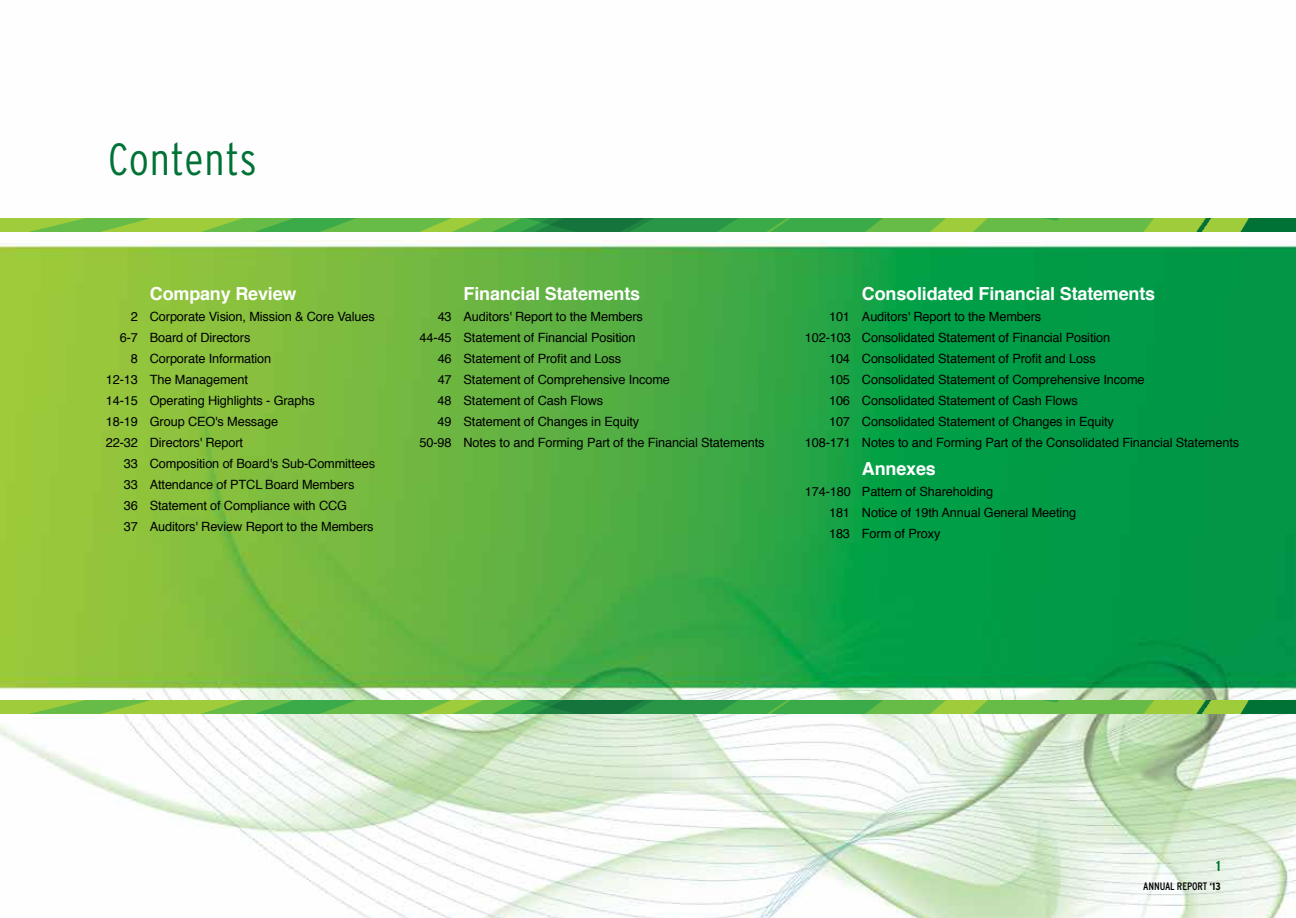
<style>
.page{position:relative;width:1296px;height:918px;background:#fff}
.page>*{position:absolute;margin:0;border:0;box-sizing:border-box;transform-origin:0 0}
.t1{font:300 condensed 45px "Interstate";letter-spacing:.02em;color:#007236}
.t2{font:700 18px "Helvetica";letter-spacing:-.01em;color:#fff}
.t3{font:700 condensed 14.4px "Interstate";color:#007236}
.t4{font:12.75px/21px "Helvetica";letter-spacing:-.01em;color:#000}
.t5{font:condensed 10.8px "Interstate";letter-spacing:-.01em;color:#000}
.s1{font-weight:700;font-size:10.5px}
</style>
<div class="page">
<img style="left:0;top:240px;width:1296px;height:678px">
<img style="left:0;top:700px;width:1296px;height:14px">
<img style="left:0;top:218px;width:1296px;height:14px">
<h1 class="t1" style="left:108px;top:134px;width:150px">Contents</h1>
<h2 class="t2" style="left:150px;top:279px;width:148px">Company Review</h2>
<p class="t4" style="left:131px;top:306px;width:245px">2 Corporate Vision, Mission &amp; Core Values</p>
<p class="t4" style="left:120px;top:327px;width:132px">6-7 Board of Directors</p>
<p class="t4" style="left:131px;top:348px;width:142px">8 Corporate Information</p>
<p class="t4" style="left:106px;top:369px;width:144px">12-13 The Management</p>
<p class="t4" style="left:106px;top:390px;width:211px">14-15 Operating Highlights - Graphs</p>
<p class="t4" style="left:106px;top:411px;width:174px">18-19 Group CEO's Message</p>
<p class="t4" style="left:106px;top:432px;width:139px">22-32 Directors' Report</p>
<p class="t4" style="left:124px;top:453px;width:253px">33 Composition of Board's Sub-Committees</p>
<p class="t4" style="left:124px;top:474px;width:232px">33 Attendance of PTCL Board Members</p>
<p class="t4" style="left:124px;top:495px;width:225px">36 Statement of Compliance with CCG</p>
<p class="t4" style="left:124px;top:516px;width:251px">37 Auditors' Review Report to the Members</p>
<h2 class="t2" style="left:464px;top:279px;width:178px">Financial Statements</h2>
<p class="t4" style="left:438px;top:306px;width:207px">43 Auditors' Report to the Members</p>
<p class="t4" style="left:420px;top:327px;width:217px">44-45 Statement of Financial Position</p>
<p class="t4" style="left:438px;top:348px;width:185px">46 Statement of Profit and Loss</p>
<p class="t4" style="left:438px;top:369px;width:234px">47 Statement of Comprehensive Income</p>
<p class="t4" style="left:438px;top:390px;width:167px">48 Statement of Cash Flows</p>
<p class="t4" style="left:438px;top:411px;width:203px">49 Statement of Changes in Equity</p>
<p class="t4" style="left:420px;top:432px;width:346px">50-98 Notes to and Forming Part of the Financial Statements</p>
<h2 class="t2" style="left:862px;top:279px;width:295px">Consolidated Financial Statements</h2>
<p class="t4" style="left:829px;top:306px;width:214px">101 Auditors' Report to the Members</p>
<p class="t4" style="left:805px;top:327px;width:307px">102-103 Consolidated Statement of Financial Position</p>
<p class="t4" style="left:829px;top:348px;width:268px">104 Consolidated Statement of Profit and Loss</p>
<p class="t4" style="left:829px;top:369px;width:317px">105 Consolidated Statement of Comprehensive Income</p>
<p class="t4" style="left:829px;top:390px;width:250px">106 Consolidated Statement of Cash Flows</p>
<p class="t4" style="left:829px;top:411px;width:286px">107 Consolidated Statement of Changes in Equity</p>
<p class="t4" style="left:805px;top:432px;width:436px">108-171 Notes to and Forming Part of the Consolidated Financial Statements</p>
<h2 class="t2" style="left:862px;top:454px;width:75px">Annexes</h2>
<p class="t4" style="left:829px;top:481px;width:249px;text-indent:-24px">174-180 Pattern of Shareholding<br>181 Notice of 19th Annual General Meeting<br>183 Form of Proxy</p>
<p class="t3" style="left:1216px;top:858px;width:6px">1</p>
<p class="t5" style="left:1143px;top:880px;width:79px">ANNUAL REPORT <span class="s1">‘13</span></p>
</div>
